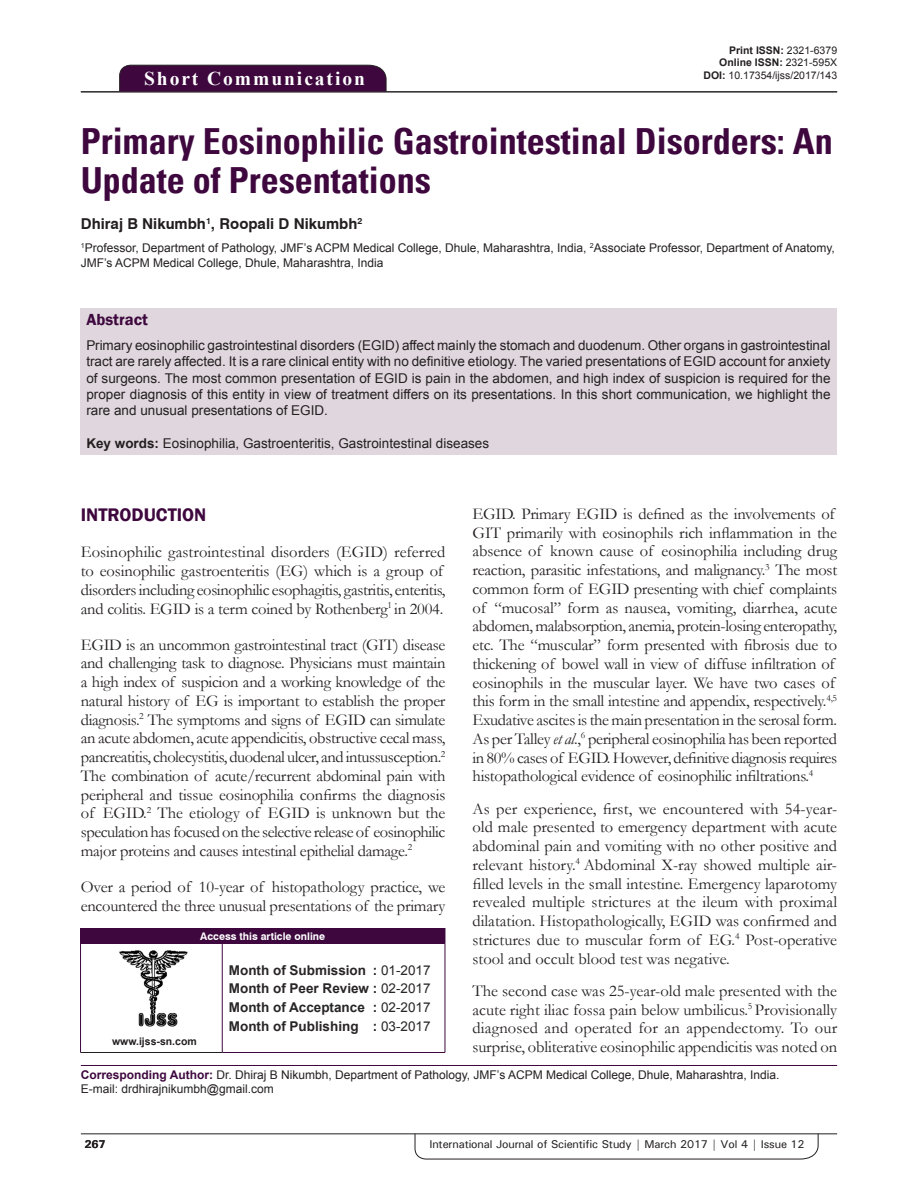
<style>
.page{position:relative;width:918px;height:1188px;background:#fff}
.page>*{position:absolute;margin:0;border:0;box-sizing:border-box;transform-origin:0 0}
.AT{font:700 condensed 36px/39px "Univers";color:#3e083e}
.AH{font:700 19.5px "Times New Roman";letter-spacing:.1em;color:#fff}
.t1{font:600 18.75px "Franklin Gothic";color:#3e083e}
.TX{font:16.5px/18.8px "Garamond";letter-spacing:-.015em;color:#231f20}
.ABSH{font:600 16.5px "Franklin Gothic";color:#3e083e}
.AU{font:700 15px "Swiss 721 BT";color:#231f20}
.ABS{font:13.5px/16.2px "Arial";color:#231f20;text-align:justify}
.HIS{font:700 13.5px/18.8px "Arial";color:#282526;text-align:justify}
.KWD{font:13.5px "Arial";color:#231f20}
.AFF{font:12px/14.4px "Arial";color:#231f20}
.ADD{font:12px/14.4px "Arial";color:#231f20}
.RF{font:500 11.25px "Univers";letter-spacing:-.01em;color:#231f20}
.t2{font:700 11.25px "Univers";color:#231f20}
.DOI{font:700 10.5px "Arial";color:#231f20}
.DOI-2{font:10.5px "Arial";color:#231f20}
.AAO{font:700 10.5px "Swiss 721 BT";color:#fff}
.Web{font:700 10.5px "Arial";color:#231f20}
.s1{font-weight:400}
.s2{font-weight:700}
.s3{font-style:italic}
.s4{font-weight:700;color:#3e083e}
</style>
<div class="page">
<svg style="left:415px;top:1133px;width:404px;height:26px"></svg>
<hr style="left:81px;top:1134px;width:756px;height:1px;background:#231f20">
<hr style="left:81px;top:91px;width:756px;height:1px;background:#231f20">
<div style="left:80px;top:308px;width:757px;height:146px;background:#e0d7de"></div>
<img style="left:119px;top:950px;width:69px;height:76px">
<div style="left:81px;top:928px;width:364px;height:15px;background:#3e083e"></div>
<svg style="left:80px;top:928px;width:1px;height:15px"></svg>
<svg style="left:445px;top:928px;width:1px;height:15px"></svg>
<hr style="left:80px;top:943px;width:142px;height:1px;background:#3e083e">
<hr style="left:80px;top:943px;width:1px;height:109px;background:#3e083e">
<hr style="left:80px;top:1052px;width:142px;height:1px;background:#231f20">
<hr style="left:222px;top:943px;width:223px;height:1px;background:#3e083e">
<hr style="left:222px;top:943px;width:1px;height:109px;background:#3e083e">
<hr style="left:445px;top:943px;width:1px;height:109px;background:#3e083e">
<hr style="left:222px;top:1052px;width:223px;height:1px;background:#3e083e">
<hr style="left:81px;top:1065px;width:756px;height:1px;background:#3e083e">
<svg style="left:119px;top:65px;width:267px;height:27px"></svg>
<p class="AH" style="left:144px;top:64px;width:222px">Short Communication</p>
<p class="DOI" style="left:729px;top:42px;width:109px">Print ISSN: <span class="s1">2321-6379</span></p>
<p class="DOI" style="left:719px;top:55px;width:119px">Online ISSN: <span class="s1">2321-595X</span></p>
<p class="DOI-2" style="left:704px;top:68px;width:135px"><span class="s2">DOI:</span> 10.17354/ijss/2017/143</p>
<p class="AT" style="left:81px;top:122px;width:753px">Primary Eosinophilic Gastrointestinal Disorders: An<br>Update of Presentations</p>
<p class="AU" style="left:81px;top:215px;width:283px">Dhiraj B Nikumbh<sup>1</sup>, Roopali D Nikumbh<sup>2</sup></p>
<p class="AFF" style="left:81px;top:241px;width:756px"><sup>1</sup>Professor, Department of Pathology, JMF’s ACPM Medical College, Dhule, Maharashtra, India, <sup>2</sup>Associate Professor, Department of Anatomy,<br>JMF’s ACPM Medical College, Dhule, Maharashtra, India</p>
<p class="ABSH" style="left:86px;top:310px;width:63px">Abstract</p>
<p class="ABS" style="left:86px;top:337px;width:746px">Primary eosinophilic gastrointestinal disorders (EGID) affect mainly the stomach and duodenum. Other organs in gastrointestinal tract are rarely affected. It is a rare clinical entity with no definitive etiology. The varied presentations of EGID account for anxiety of surgeons. The most common presentation of EGID is pain in the abdomen, and high index of suspicion is required for the proper diagnosis of this entity in view of treatment differs on its presentations. In this short communication, we highlight the rare and unusual presentations of EGID.</p>
<p class="KWD" style="left:86px;top:434px;width:404px"><span class="s2">Key words:</span> Eosinophilia, Gastroenteritis, Gastrointestinal diseases</p>
<p class="TX" style="left:473px;top:504px;width:366px">EGID. Primary EGID is defined as the involvements of GIT primarily with eosinophils rich inflammation in the absence of known cause of eosinophilia including drug reaction, parasitic infestations, and malignancy.<sup>3</sup> The most common form of EGID presenting with chief complaints of “mucosal” form as nausea, vomiting, diarrhea, acute abdomen, malabsorption, anemia, protein-losing enteropathy, etc. The “muscular” form presented with fibrosis due to thickening of bowel wall in view of diffuse infiltration of eosinophils in the muscular layer. We have two cases of this form in the small intestine and appendix, respectively.<sup>4,5<br></sup>Exudative ascites is the main presentation in the serosal form.<br>As per Talley <span class="s3">et al</span>.,<sup>6</sup> peripheral eosinophilia has been reported in 80% cases of EGID. However, definitive diagnosis requires histopathological evidence of eosinophilic infiltrations.<sup>4</sup></p>
<p class="TX" style="left:473px;top:799px;width:366px;text-align:justify">As per experience, first, we encountered with 54-year&shy;old male presented to emergency department with acute abdominal pain and vomiting with no other positive and relevant history.<sup>4</sup> Abdominal X-ray showed multiple air&shy;filled levels in the small intestine. Emergency laparotomy revealed multiple strictures at the ileum with proximal dilatation. Histopathologically, EGID was confirmed and strictures due to muscular form of EG.<sup>4</sup> Post-operative stool and occult blood test was negative.</p>
<p class="TX" style="left:473px;top:981px;width:366px;text-align:justify">The second case was 25-year-old male presented with the acute right iliac fossa pain below umbilicus.<sup>5</sup> Provisionally diagnosed and operated for an appendectomy. To our surprise, obliterative eosinophilic appendicitis was noted on</p>
<h1 class="t1" style="left:81px;top:503px;width:127px">INTRODUCTION</h1>
<p class="TX" style="left:81px;top:542px;width:366px">Eosinophilic gastrointestinal disorders (EGID) referred to eosinophilic gastroenteritis (EG) which is a group of disorders including eosinophilic esophagitis, gastritis, enteritis, and colitis. EGID is a term coined by Rothenberg<sup>1</sup> in 2004.</p>
<p class="TX" style="left:81px;top:635px;width:366px;text-align:justify">EGID is an uncommon gastrointestinal tract (GIT) disease and challenging task to diagnose. Physicians must maintain a high index of suspicion and a working knowledge of the natural history of EG is important to establish the proper diagnosis.<sup>2</sup> The symptoms and signs of EGID can simulate an acute abdomen, acute appendicitis, obstructive cecal mass, pancreatitis, cholecystitis, duodenal ulcer, and intussusception.<sup>2<br></sup>The combination of acute/recurrent abdominal pain with peripheral and tissue eosinophilia confirms the diagnosis of EGID.<sup>2</sup> The etiology of EGID is unknown but the speculation has focused on the selective release of eosinophilic major proteins and causes intestinal epithelial damage.<sup>2</sup></p>
<p class="TX" style="left:81px;top:877px;width:366px">Over a period of 10-year of histopathology practice, we encountered the three unusual presentations of the primary</p>
<p class="AAO" style="left:200px;top:929px;width:126px">Access this article online</p>
<p class="HIS" style="left:229px;top:961px;width:203px">Month of Submission : <span class="s1">01-2017<br></span>Month of Peer Review : <span class="s1">02-2017<br></span>Month of Acceptance : <span class="s1">02-2017<br></span>Month of Publishing : <span class="s1">03-2017</span></p>
<p class="ADD" style="left:81px;top:1067px;width:700px"><span class="s4">Corresponding Author:</span> Dr. Dhiraj B Nikumbh, Department of Pathology, JMF’s ACPM Medical College, Dhule, Maharashtra, India.<br>E-mail: drdhirajnikumbh@gmail.com</p>
<p class="Web" style="left:112px;top:1034px;width:86px">www.ijss-sn.com</p>
<p class="t2" style="left:84px;top:1137px;width:23px">267</p>
<p class="RF" style="left:429px;top:1137px;width:377px">International Journal of Scientific Study | March 2017 | Vol 4 | Issue 12</p>
</div>
